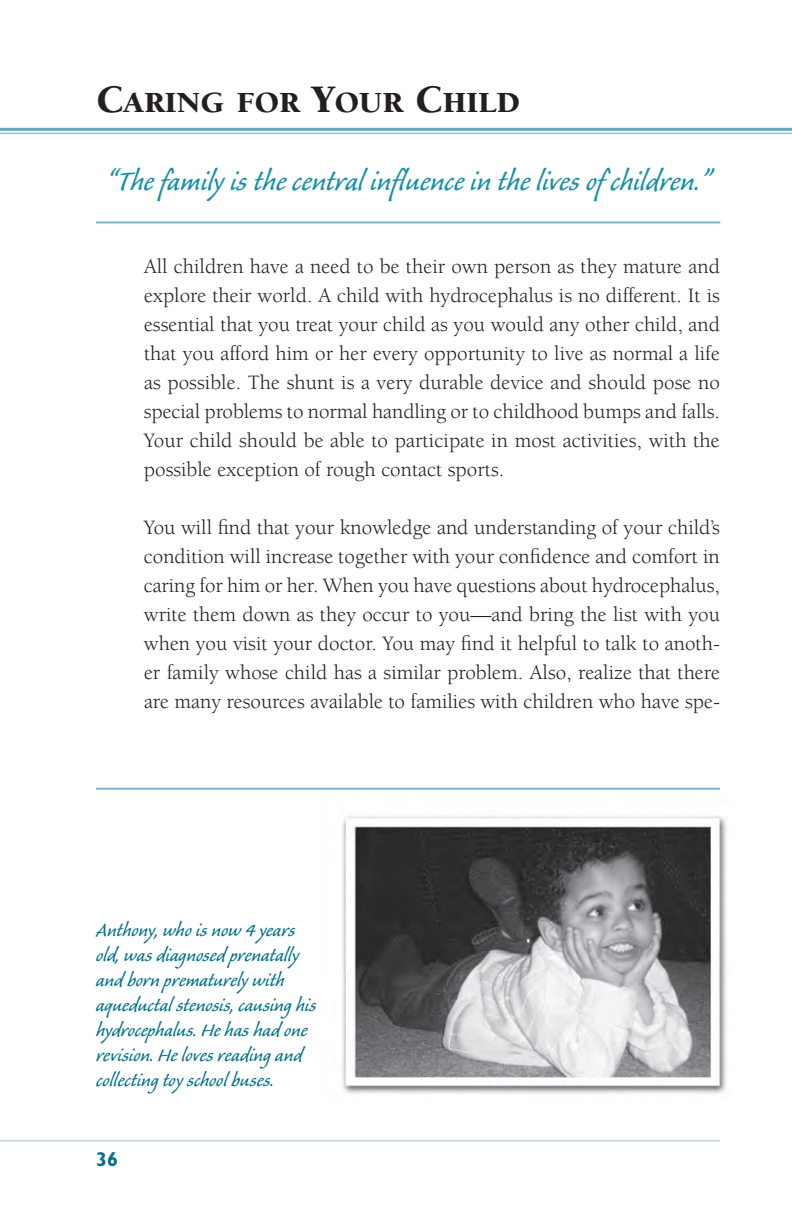
<style>
.page{position:relative;width:792px;height:1224px;background:#fff}
.page>*{position:absolute;margin:0;border:0;box-sizing:border-box;transform-origin:0 0}
.t1{font:36px "Caliban";color:#1690a8}
.t2{font:900 30px "Berkeley";color:#231f20;scale:1.07 1}
.t3{font:24px/25px "Caliban";color:#00718c}
.t4{font:21px/29px "Berkeley";color:#231f20;text-align:justify}
.t5{font:700 20px "Gill Sans";color:#00718c}
.s1{font-size:40px}
</style>
<div class="page">
<hr style="left:0;top:128px;width:792px;height:3px;background:#62a9bd">
<hr style="left:0;top:133px;width:792px;height:1px;background:#62a9bd">
<hr style="left:0;top:1140px;width:720px;height:2px;background:#bad7e2">
<img style="left:342px;top:816px;width:385px;height:278px">
<hr style="left:96px;top:788px;width:624px;height:2px;background:#7eb6c9">
<hr style="left:96px;top:221px;width:624px;height:2px;background:#7eb6c9">
<h2 class="t2" style="left:96px;top:91px;width:398px"><span class="s1">C</span>ARING FOR <span class="s1">Y</span>OUR <span class="s1">C</span>HILD</h2>
<h1 class="t1" style="left:106px;top:169px;width:606px">“The family is the central influence in the lives of children.”</h1>
<p class="t4" style="left:144px;top:254px;width:578px">All children have a need to be their own person as they mature and explore their world. A child with hydrocephalus is no different. It is essential that you treat your child as you would any other child, and that you afford him or her every opportunity to live as normal a life as possible. The shunt is a very durable device and should pose no spe cial problems to normal handling or to childhood bumps and falls.<br>Your child should be able to participate in most activities, with the possible exception of rough contact sports.</p>
<p class="t4" style="left:144px;top:515px;width:578px">You will find that your knowledge and understanding of your child’s condition will increase together with your confidence and com fort in caring for him or her. When you have questions about hydro cephalus, write them down as they occur to you—and bring the list with you when you visit your doctor. You may find it helpful to talk to anoth&shy;er family whose child has a similar problem. Also, realize that there are many resources available to families with children who have spe-</p>
<p class="t3" style="left:96px;top:920px;width:222px">Anthony, who is now 4 years old, was diagnosed prenatally and born prematurely with aqueductal stenosis, causing his hydrocephalus. He has had one revision. He loves reading and collecting toy school buses.</p>
<p class="t5" style="left:96px;top:1151px;width:24px">36</p>
</div>
